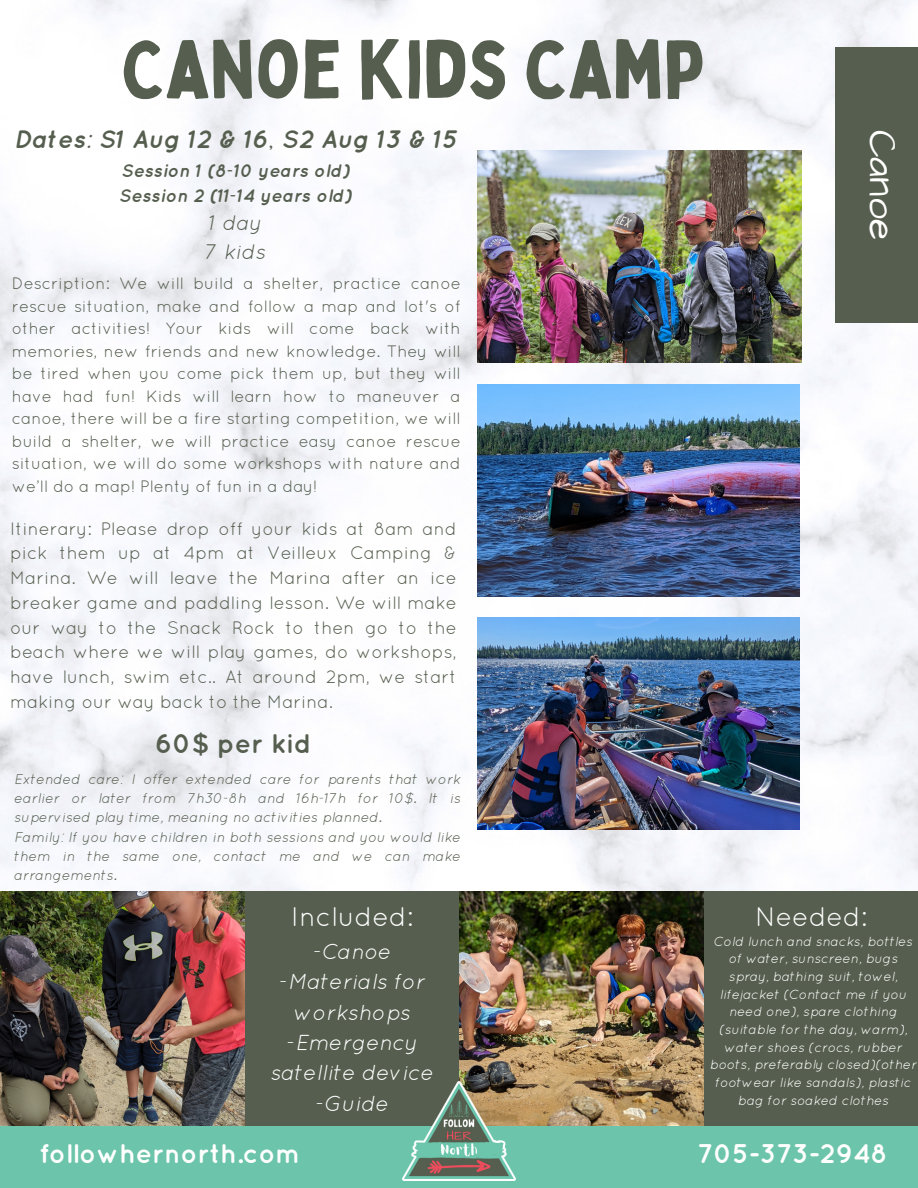
<style>
.page{position:relative;width:918px;height:1188px;background:#fff}
.page>*{position:absolute;margin:0;border:0;box-sizing:border-box;transform-origin:0 0}
.t1{font:80.7px "Bobby Jones";color:#565f4f}
.t2{font:39px "Architects Daughter";color:#fffffe}
.t3{font:700 27px "Quicksand";color:#fffffe}
.t4{font:27px "Quicksand";color:#fff}
.t5{font:700 27px "Quicksand";color:#565f4f}
.t6{font:italic 700 25.2px "Quicksand";color:#565f4f}
.t7{font:italic 21.75px/30.3px "Quicksand";color:#fefefe;text-align:center}
.t8{font:italic 21px/29.4px "Quicksand";color:#565f4f}
.t9{font:italic 700 18.15px/25.2px "Quicksand";color:#565f4f}
.t10{font:18px/24.8px "Quicksand";color:#565f4f;text-align:justify}
.t11{font:16.5px/22.5px "Quicksand";color:#565f4f;text-align:justify}
.t12{font:italic 14.1px/19.2px "Quicksand";color:#565f4f;text-align:justify}
.t13{font:italic 13.2px/17.7px "Quicksand";color:#fff;text-align:center}
</style>
<div class="page">
<img style="left:0;top:0;width:918px;height:891px">
<div style="left:835px;top:47px;width:83px;height:276px;background:#565f4f"></div>
<img style="left:478px;top:384px;width:321px;height:212px">
<img style="left:478px;top:151px;width:323px;height:212px">
<img style="left:478px;top:618px;width:321px;height:212px">
<img style="left:0;top:891px;width:245px;height:235px">
<img style="left:459px;top:891px;width:245px;height:235px">
<div style="left:245px;top:891px;width:214px;height:246px;background:#565f4f"></div>
<div style="left:704px;top:891px;width:214px;height:246px;background:#565f4f"></div>
<div style="left:0;top:1126px;width:918px;height:62px;background:#6cc5ab"></div>
<img style="left:402px;top:1082px;width:114px;height:99px">
<h4 class="t1" style="left:122px;top:19px;width:584px">CANOE KIDS CAMP</h4>
<p class="t6" style="left:14px;top:129px;width:445px">Dates: S1 Aug 12 &amp; 16, S2 Aug 13 &amp; 15</p>
<p class="t9" style="left:119px;top:159px;width:234px">Session 1 (8-10 years old)<br>Session 2 (11-14 years old)</p>
<p class="t8" style="left:205px;top:210px;width:62px">1 day<br>7 kids</p>
<p class="t11" style="left:12px;top:274px;width:450px">Description: We will build a shelter, practice canoe rescue situation, make and follow a map and lot's of other activities! Your kids will come back with memories, new friends and new knowledge. They will be tired when you come pick them up, but they will have had fun! Kids will learn how to maneuver a canoe, there will be a fire starting competition, we will build a shelter, we will practice easy canoe rescue situation, we will do some workshops with nature and we’ll do a map! Plenty of fun in a day!</p>
<p class="t10" style="left:10px;top:518px;width:448px">Itinerary: Please drop off your kids at 8am and pick them up at 4pm at Veilleux Camping &amp; Marina. We will leave the Marina after an ice breaker game and paddling lesson. We will make our way to the Snack Rock to then go to the beach where we will play games, do workshops, have lunch, swim etc.. At around 2pm, we start making our way back to the Marina.</p>
<p class="t5" style="left:155px;top:733px;width:158px">60$ per kid</p>
<h4 class="t12" style="left:14px;top:771px;width:448px">Extended care: I offer extended care for parents that work earlier or later from 7h30-8h and 16h-17h for 10$. It is supervised play time, meaning no activities planned.</h4>
<p class="t12" style="left:14px;top:828px;width:448px">Family: If you have children in both sessions and you would like them in the same one, contact me and we can make arrangements.</p>
<h6 class="t2" style="left:908px;top:130px;width:111px;rotate:90deg">Canoe</h6>
<h6 class="t4" style="left:291px;top:907px;width:124px">Included:</h6>
<h3 class="t4" style="left:755px;top:907px;width:114px">Needed:</h3>
<h4 class="t7" style="left:271px;top:938px;width:165px">-Canoe -Materials for workshops -Emergency satellite device -Guide</h4>
<h5 class="t13" style="left:710px;top:933px;width:208px">Cold lunch and snacks, bottles of water, sunscreen, bugs spray, bathing suit, towel, lifejacket (Contact me if you need one), spare clothing (suitable for the day, warm), water shoes (crocs, rubber boots, preferably closed)(other footwear like sandals), plastic bag for soaked clothes</h5>
<h3 class="t3" style="left:39px;top:1143px;width:263px">followhernorth.com</h3>
<h3 class="t3" style="left:698px;top:1143px;width:192px">705-373-2948</h3>
</div>
